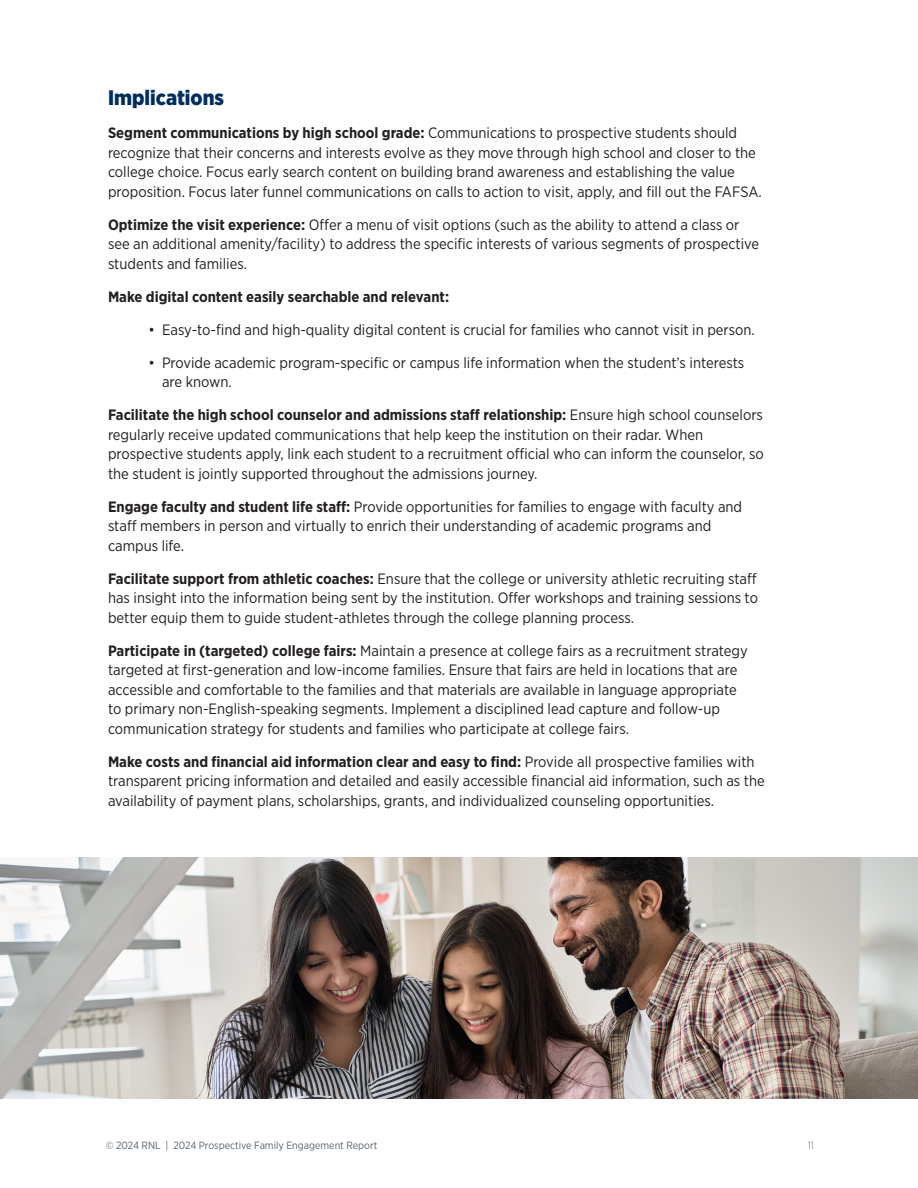
<style>
.page{position:relative;width:918px;height:1188px;background:#fff}
.page>*{position:absolute;margin:0;border:0;box-sizing:border-box;transform-origin:0 0}
.t1{font:900 21px "Gotham Narrow";color:#002e5c}
.Numbered_List{font:15px/19.5px "Gotham Narrow";color:#231f20}
.t2{font:700 15px "Gotham Narrow";color:#231f20}
.t3{font:10.5px "Gotham Narrow";color:#5a6670}
.t4{font:300 10.5px "Gotham Narrow";color:#5a6670}
.s1{font-weight:700}
</style>
<div class="page">
<img style="left:0;top:858px;width:918px;height:241px">
<p class="t1" style="left:108px;top:84px;width:117px">Implications</p>
<p class="Numbered_List" style="left:108px;top:123px;width:655px"><span class="s1">Segment communications by high school grade:</span> Communications to prospective students should recognize that their concerns and interests evolve as they move through high school and closer to the college choice. Focus early search content on building brand awareness and establishing the value proposition. Focus later funnel communications on calls to action to visit, apply, and fill out the FAFSA.</p>
<p class="Numbered_List" style="left:108px;top:214px;width:653px"><span class="s1">Optimize the visit experience:</span> Offer a menu of visit options (such as the ability to attend a class or see an additional amenity/facility) to address the specific interests of various segments of prospective students and families.</p>
<p class="t2" style="left:108px;top:287px;width:343px">Make digital content easily searchable and relevant:</p>
<p class="Numbered_List" style="left:148px;top:319px;width:608px">• Easy-to-find and high-quality digital content is crucial for families who cannot visit in person.</p>
<p class="Numbered_List" style="left:162px;top:352px;width:584px;text-indent:-14px">• Provide academic program-specific or campus life information when the student’s interests are known.</p>
<p class="Numbered_List" style="left:108px;top:405px;width:657px"><span class="s1">Facilitate the high school counselor and admissions staff relationship:</span> Ensure high school counselors regularly receive updated communications that help keep the institution on their radar. When prospective students apply, link each student to a recruitment official who can inform the counselor, so the student is jointly supported throughout the admissions journey.</p>
<p class="Numbered_List" style="left:108px;top:496px;width:636px"><span class="s1">Engage faculty and student life staff:</span> Provide opportunities for families to engage with faculty and staff members in person and virtually to enrich their understanding of academic programs and campus life.</p>
<p class="Numbered_List" style="left:108px;top:568px;width:652px;text-align:justify"><span class="s1">Facilitate support from athletic coaches:</span> Ensure that the college or university athletic recruiting staff has insight into the information being sent by the institution. Offer workshops and training sessions to better equip them to guide student-athletes through the college planning process.</p>
<p class="Numbered_List" style="left:108px;top:640px;width:641px"><span class="s1">Participate in (targeted) college fairs:</span> Maintain a presence at college fairs as a recruitment strategy targeted at first-generation and low-income families. Ensure that fairs are held in locations that are accessible and comfortable to the families and that materials are available in language appropriate to primary non-English-speaking segments. Implement a disciplined lead capture and follow-up communication strategy for students and families who participate at college fairs.</p>
<p class="Numbered_List" style="left:108px;top:751px;width:658px"><span class="s1">Make costs and financial aid information clear and easy to find:</span> Provide all prospective families with transparent pricing information and detailed and easily accessible financial aid information, such as the availability of payment plans, scholarships, grants, and individualized counseling opportunities.</p>
<p class="t3" style="left:106px;top:1139px;width:273px">© 2024 RNL | 2024 Prospective Family Engagement Report</p>
<p class="t4" style="left:808px;top:1139px;width:8px">11</p>
</div>
